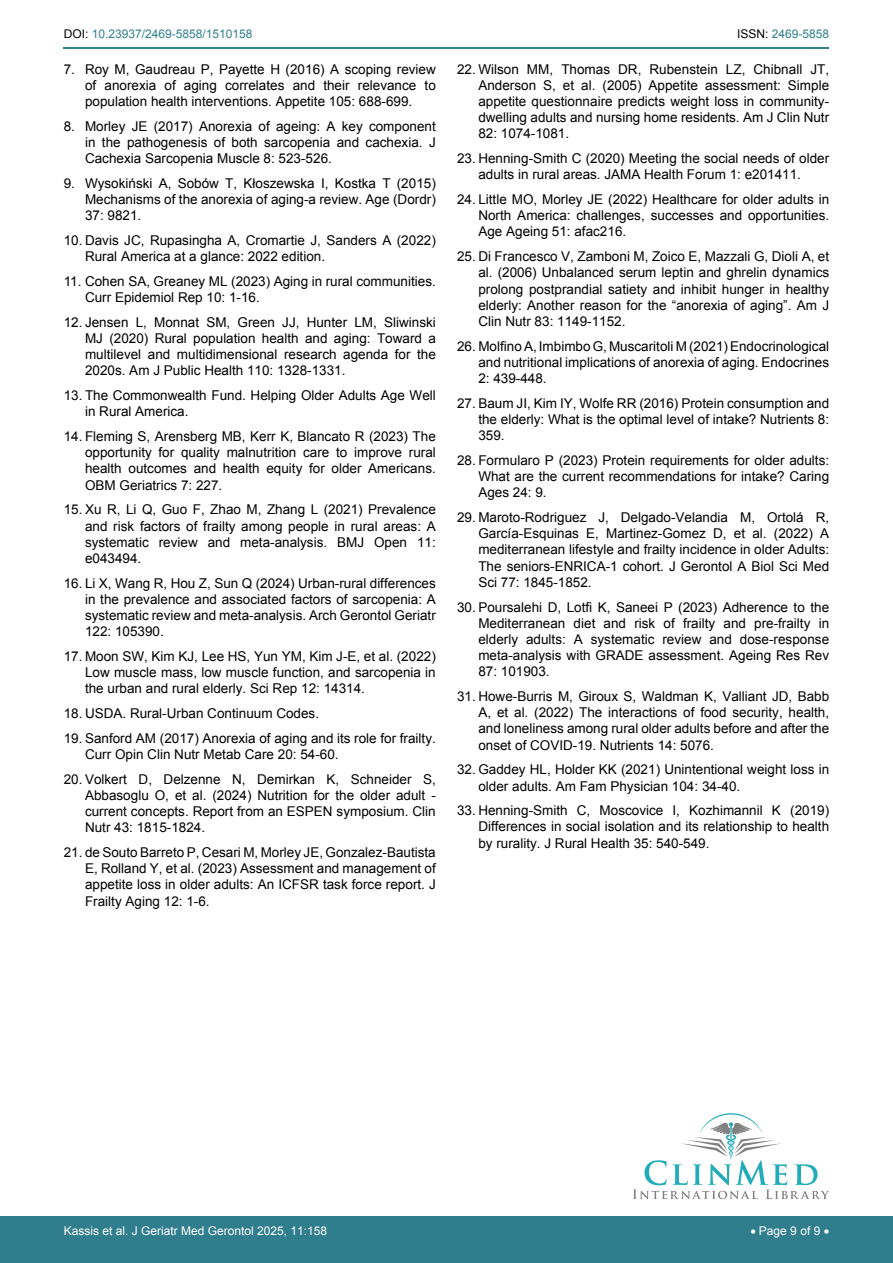
<style>
.page{position:relative;width:893px;height:1263px;background:#fff}
.page>*{position:absolute;margin:0;border:0;box-sizing:border-box;transform-origin:0 0}
.t1{font:13.5px/16.2px "Arial";color:#000;text-align:justify}
.t2{font:12px "Arial";color:#fff}
.t3{font:12px "Arial";color:#30808d}
.s1{color:#000}
</style>
<div class="page">
<hr style="left:64px;top:47px;width:765px;height:1px;background:#30808d">
<div style="left:0;top:1217px;width:893px;height:46px;background:#307d8d"></div>
<svg style="left:633px;top:1113px;width:196px;height:86px"></svg>
<p class="t3" style="left:64px;top:26px;width:190px"><span class="s1">DOI:</span> 10.23937/2469-5858/1510158</p>
<p class="t3" style="left:737px;top:26px;width:94px"><span class="s1">ISSN:</span> 2469-5858</p>
<p class="t1" style="left:85px;top:61px;width:352px;text-indent:-21px">7. Roy M, Gaudreau P, Payette H (2016) A scoping review of anorexia of aging correlates and their relevance to population health interventions. Appetite 105: 688-699.</p>
<p class="t1" style="left:85px;top:118px;width:352px;text-indent:-21px">8. Morley JE (2017) Anorexia of ageing: A key component in the pathogenesis of both sarcopenia and cachexia. J Cachexia Sarcopenia Muscle 8: 523-526.</p>
<p class="t1" style="left:85px;top:175px;width:352px;text-indent:-21px">9. Wysokiński A, Sobów T, Kłoszewska I, Kostka T (2015)<br>Mechanisms of the anorexia of aging-a review. Age (Dordr)<br>37: 9821.</p>
<p class="t1" style="left:85px;top:232px;width:352px;text-indent:-21px">10. Davis JC, Rupasingha A, Cromartie J, Sanders A (2022)<br>Rural America at a glance: 2022 edition.</p>
<p class="t1" style="left:85px;top:273px;width:352px;text-indent:-21px">11. Cohen SA, Greaney ML (2023) Aging in rural communities.<br>Curr Epidemiol Rep 10: 1-16.</p>
<p class="t1" style="left:85px;top:314px;width:352px;text-indent:-21px">12. Jensen L, Monnat SM, Green JJ, Hunter LM, Sliwinski MJ (2020) Rural population health and aging: Toward a multilevel and multidimensional research agenda for the 2020s. Am J Public Health 110: 1328-1331.</p>
<p class="t1" style="left:85px;top:387px;width:352px;text-indent:-21px">13. The Commonwealth Fund. Helping Older Adults Age Well in Rural America.</p>
<p class="t1" style="left:85px;top:428px;width:352px;text-indent:-21px">14. Fleming S, Arensberg MB, Kerr K, Blancato R (2023) The opportunity for quality malnutrition care to improve rural health outcomes and health equity for older Americans.<br>OBM Geriatrics 7: 227.</p>
<p class="t1" style="left:85px;top:502px;width:352px;text-indent:-21px">15. Xu R, Li Q, Guo F, Zhao M, Zhang L (2021) Prevalence and risk factors of frailty among people in rural areas: A systematic review and meta-analysis. BMJ Open 11: e043494.</p>
<p class="t1" style="left:85px;top:575px;width:352px;text-indent:-21px">16. Li X, Wang R, Hou Z, Sun Q (2024) Urban-rural differences in the prevalence and associated factors of sarcopenia: A systematic review and meta-analysis. Arch Gerontol Geriatr 122: 105390.</p>
<p class="t1" style="left:85px;top:648px;width:352px;text-indent:-21px">17. Moon SW, Kim KJ, Lee HS, Yun YM, Kim J-E, et al. (2022)<br>Low muscle mass, low muscle function, and sarcopenia in the urban and rural elderly. Sci Rep 12: 14314.</p>
<p class="t1" style="left:64px;top:705px;width:257px">18. USDA. Rural-Urban Continuum Codes.</p>
<p class="t1" style="left:85px;top:730px;width:352px;text-indent:-21px">19. Sanford AM (2017) Anorexia of aging and its role for frailty.<br>Curr Opin Clin Nutr Metab Care 20: 54-60.</p>
<p class="t1" style="left:85px;top:771px;width:352px;text-indent:-21px">20. Volkert D, Delzenne N, Demirkan K, Schneider S, Abbasoglu O, et al. (2024) Nutrition for the older adult - current concepts. Report from an ESPEN symposium. Clin Nutr 43: 1815-1824.</p>
<p class="t1" style="left:85px;top:844px;width:352px;text-indent:-21px">21. de Souto Barreto P, Cesari M, Morley JE, Gonzalez-Bautista E, Rolland Y, et al. (2023) Assessment and management of appetite loss in older adults: An ICFSR task force report. J Frailty Aging 12: 1-6.</p>
<p class="t1" style="left:478px;top:61px;width:352px;text-indent:-21px">22. Wilson MM, Thomas DR, Rubenstein LZ, Chibnall JT, Anderson S, et al. (2005) Appetite assessment: Simple appetite questionnaire predicts weight loss in community&shy;dwelling adults and nursing home residents. Am J Clin Nutr 82: 1074-1081.</p>
<p class="t1" style="left:457px;top:150px;width:374px;text-align:center">23. Henning-Smith C (2020) Meeting the social needs of older adults in rural areas. JAMA Health Forum 1: e201411.</p>
<p class="t1" style="left:478px;top:191px;width:352px;text-indent:-21px">24. Little MO, Morley JE (2022) Healthcare for older adults in North America: challenges, successes and opportunities.<br>Age Ageing 51: afac216.</p>
<p class="t1" style="left:478px;top:248px;width:352px;text-indent:-21px">25. Di Francesco V, Zamboni M, Zoico E, Mazzali G, Dioli A, et al. (2006) Unbalanced serum leptin and ghrelin dynamics prolong postprandial satiety and inhibit hunger in healthy elderly: Another reason for the “anorexia of aging”. Am J Clin Nutr 83: 1149-1152.</p>
<p class="t1" style="left:478px;top:338px;width:352px;text-indent:-21px">26. Molfino A, Imbimbo G, Muscaritoli M (2021) Endocrinological and nutritional implications of anorexia of aging. Endocrines 2: 439-448.</p>
<p class="t1" style="left:478px;top:395px;width:352px;text-indent:-21px">27. Baum JI, Kim IY, Wolfe RR (2016) Protein consumption and the elderly: What is the optimal level of intake? Nutrients 8:<br>359.</p>
<p class="t1" style="left:478px;top:452px;width:352px;text-indent:-21px">28. Formularo P (2023) Protein requirements for older adults:<br>What are the current recommendations for intake? Caring Ages 24: 9.</p>
<p class="t1" style="left:478px;top:509px;width:352px;text-indent:-21px">29. Maroto-Rodriguez J, Delgado-Velandia M, Ortolá R, García-Esquinas E, Martinez-Gomez D, et al. (2022) A mediterranean lifestyle and frailty incidence in older Adults:<br>The seniors-ENRICA-1 cohort. J Gerontol A Biol Sci Med Sci 77: 1845-1852.</p>
<p class="t1" style="left:478px;top:599px;width:352px;text-indent:-21px">30. Poursalehi D, Lotfi K, Saneei P (2023) Adherence to the Mediterranean diet and risk of frailty and pre-frailty in elderly adults: A systematic review and dose-response meta-analysis with GRADE assessment. Ageing Res Rev 87: 101903.</p>
<p class="t1" style="left:478px;top:688px;width:352px;text-indent:-21px">31. Howe-Burris M, Giroux S, Waldman K, Valliant JD, Babb A, et al. (2022) The interactions of food security, health, and loneliness among rural older adults before and after the onset of COVID-19. Nutrients 14: 5076.</p>
<p class="t1" style="left:478px;top:762px;width:352px;text-indent:-21px">32. Gaddey HL, Holder KK (2021) Unintentional weight loss in older adults. Am Fam Physician 104: 34-40.</p>
<p class="t1" style="left:478px;top:802px;width:352px;text-indent:-21px">33. Henning-Smith C, Moscovice I, Kozhimannil K (2019)<br>Differences in social isolation and its relationship to health by rurality. J Rural Health 35: 540-549.</p>
<p class="t2" style="left:64px;top:1223px;width:265px">Kassis et al. J Geriatr Med Gerontol 2025, 11:158</p>
<p class="t2" style="left:750px;top:1223px;width:80px">• Page 9 of 9 •</p>
</div>
